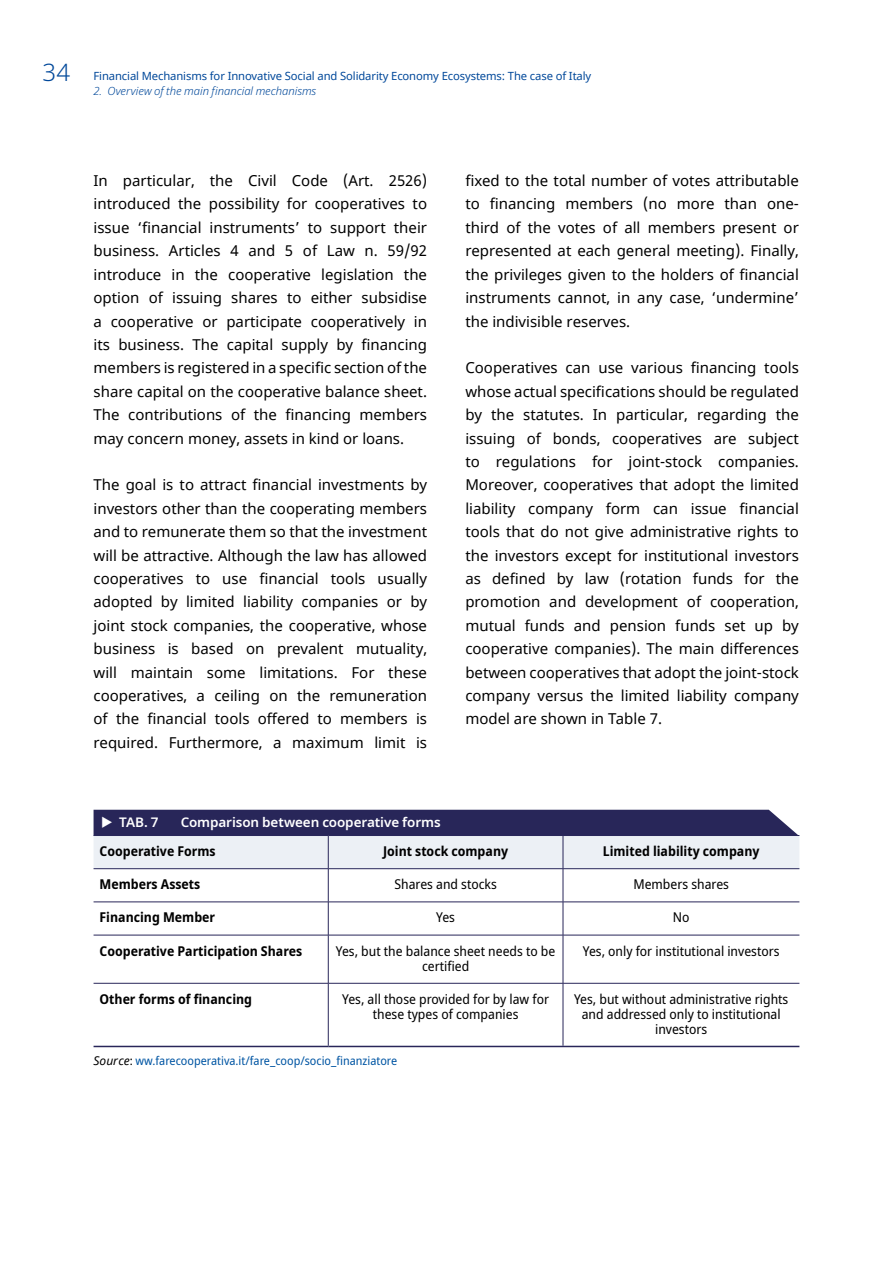
<style>
.page{position:relative;width:893px;height:1263px;background:#fff}
.page>*{position:absolute;margin:0;border:0;box-sizing:border-box;transform-origin:0 0}
.t1{font:300 24px "Noto Sans";color:#00489a}
.t2{font:15px/23.4px "Noto Sans";color:#000;text-align:justify}
.table_text{font:semi-condensed 13.5px/15px "Noto Sans";color:#000;text-align:center}
.table_text-2{font:700 semi-condensed 13.5px "Noto Sans";color:#000}
.t3{font:600 13.5px "Noto Sans";letter-spacing:-.005em;color:#fff}
.note{font:semi-condensed 12px "Noto Sans";color:#0055a3}
.t4{font:11.25px "Noto Sans";letter-spacing:-.01em;color:#00489a}
.t5{font:italic 300 11.25px "Noto Sans";color:#00489a}
.s1{font-style:italic;font-stretch:normal;color:#000}
.s2{color:#000}
</style>
<div class="page">
<hr style="left:328px;top:869px;width:1px;height:33px;background:#282659">
<hr style="left:563px;top:869px;width:1px;height:33px;background:#282659">
<hr style="left:94px;top:902px;width:234px;height:1px;background:#282659">
<hr style="left:328px;top:902px;width:235px;height:1px;background:#282659">
<hr style="left:328px;top:902px;width:1px;height:33px;background:#282659">
<hr style="left:563px;top:902px;width:236px;height:1px;background:#282659">
<hr style="left:563px;top:902px;width:1px;height:33px;background:#282659">
<hr style="left:94px;top:935px;width:234px;height:1px;background:#282659">
<hr style="left:328px;top:935px;width:235px;height:1px;background:#282659">
<hr style="left:328px;top:935px;width:1px;height:48px;background:#282659">
<hr style="left:563px;top:935px;width:236px;height:1px;background:#282659">
<hr style="left:563px;top:935px;width:1px;height:48px;background:#282659">
<hr style="left:94px;top:983px;width:234px;height:1px;background:#282659">
<hr style="left:328px;top:983px;width:235px;height:1px;background:#282659">
<hr style="left:328px;top:983px;width:1px;height:63px;background:#282659">
<hr style="left:563px;top:983px;width:236px;height:1px;background:#282659">
<hr style="left:563px;top:983px;width:1px;height:63px;background:#282659">
<hr style="left:94px;top:1046px;width:234px;height:1px;background:#282659">
<hr style="left:328px;top:1046px;width:235px;height:1px;background:#282659">
<hr style="left:563px;top:1046px;width:236px;height:1px;background:#282659">
<svg style="left:94px;top:810px;width:705px;height:59px;background:#9495af"></svg>
<h1 class="t1" style="left:43px;top:55px;width:29px">34</h1>
<p class="t4" style="left:94px;top:69px;width:499px">Financial Mechanisms for Innovative Social and Solidarity Economy Ecosystems: The case of Italy</p>
<p class="t5" style="left:94px;top:83px;width:224px">2. Overview of the main financial mechanisms</p>
<p class="t2" style="left:94px;top:169px;width:335px">In particular, the Civil Code (Art. 2526) introduced the possibility for cooperatives to issue ‘financial instruments’ to support their business. Articles 4 and 5 of Law n. 59/92 introduce in the cooperative legislation the option of issuing shares to either subsidise a cooperative or participate cooperatively in its business. The capital supply by financing members is registered in a specific section of the share capital on the cooperative balance sheet.<br>The contributions of the financing members may concern money, assets in kind or loans.</p>
<p class="t2" style="left:94px;top:474px;width:335px">The goal is to attract financial investments by investors other than the cooperating members and to remunerate them so that the investment will be attractive. Although the law has allowed cooperatives to use financial tools usually adopted by limited liability companies or by joint stock companies, the cooperative, whose business is based on prevalent mutuality, will maintain some limitations. For these cooperatives, a ceiling on the remuneration of the financial tools offered to members is required. Furthermore, a maximum limit is</p>
<p class="t2" style="left:465px;top:169px;width:335px">fixed to the total number of votes attributable to financing members (no more than one&shy;third of the votes of all members present or represented at each general meeting). Finally, the privileges given to the holders of financial instruments cannot, in any case, ‘undermine’ the indivisible reserves.</p>
<p class="t2" style="left:465px;top:357px;width:335px">Cooperatives can use various financing tools whose actual specifications should be regulated by the statutes. In particular, regarding the issuing of bonds, cooperatives are subject to regulations for joint-stock companies.<br>Moreover, cooperatives that adopt the limited liability company form can issue financial tools that do not give administrative rights to the investors except for institutional investors as defined by law (rotation funds for the promotion and development of cooperation, mutual funds and pension funds set up by cooperative companies). The main differences between cooperatives that adopt the joint-stock company versus the limited liability company model are shown in Table 7.</p>
<p class="t3" style="left:119px;top:812px;width:41px">TAB. 7</p>
<p class="t3" style="left:181px;top:812px;width:261px">Comparison between cooperative forms</p>
<p class="table_text-2" style="left:100px;top:841px;width:118px">Cooperative Forms</p>
<p class="table_text-2" style="left:383px;top:841px;width:127px">Joint stock company</p>
<p class="table_text-2" style="left:603px;top:841px;width:158px">Limited liability company</p>
<p class="table_text-2" style="left:100px;top:874px;width:102px">Members Assets</p>
<p class="table_text" style="left:394px;top:877px;width:104px">Shares and stocks</p>
<p class="table_text" style="left:633px;top:877px;width:97px">Members shares</p>
<p class="table_text-2" style="left:100px;top:908px;width:117px">Financing Member</p>
<p class="table_text" style="left:436px;top:910px;width:20px">Yes</p>
<p class="table_text" style="left:673px;top:910px;width:18px">No</p>
<p class="table_text-2" style="left:100px;top:941px;width:204px">Cooperative Participation Shares</p>
<p class="table_text" style="left:336px;top:943px;width:221px">Yes, but the balance sheet needs to be certified</p>
<p class="table_text" style="left:583px;top:943px;width:198px">Yes, only for institutional investors</p>
<p class="table_text-2" style="left:100px;top:989px;width:154px">Other forms of financing</p>
<p class="table_text" style="left:342px;top:992px;width:208px">Yes, all those provided for by law for these types of companies</p>
<p class="table_text" style="left:574px;top:992px;width:216px">Yes, but without administrative rights and addressed only to institutional investors</p>
<p class="note" style="left:94px;top:1052px;width:305px"><span class="s1">Source</span><span class="s2">:</span> ww.farecooperativa.it/fare_coop/socio_finanziatore</p>
</div>
